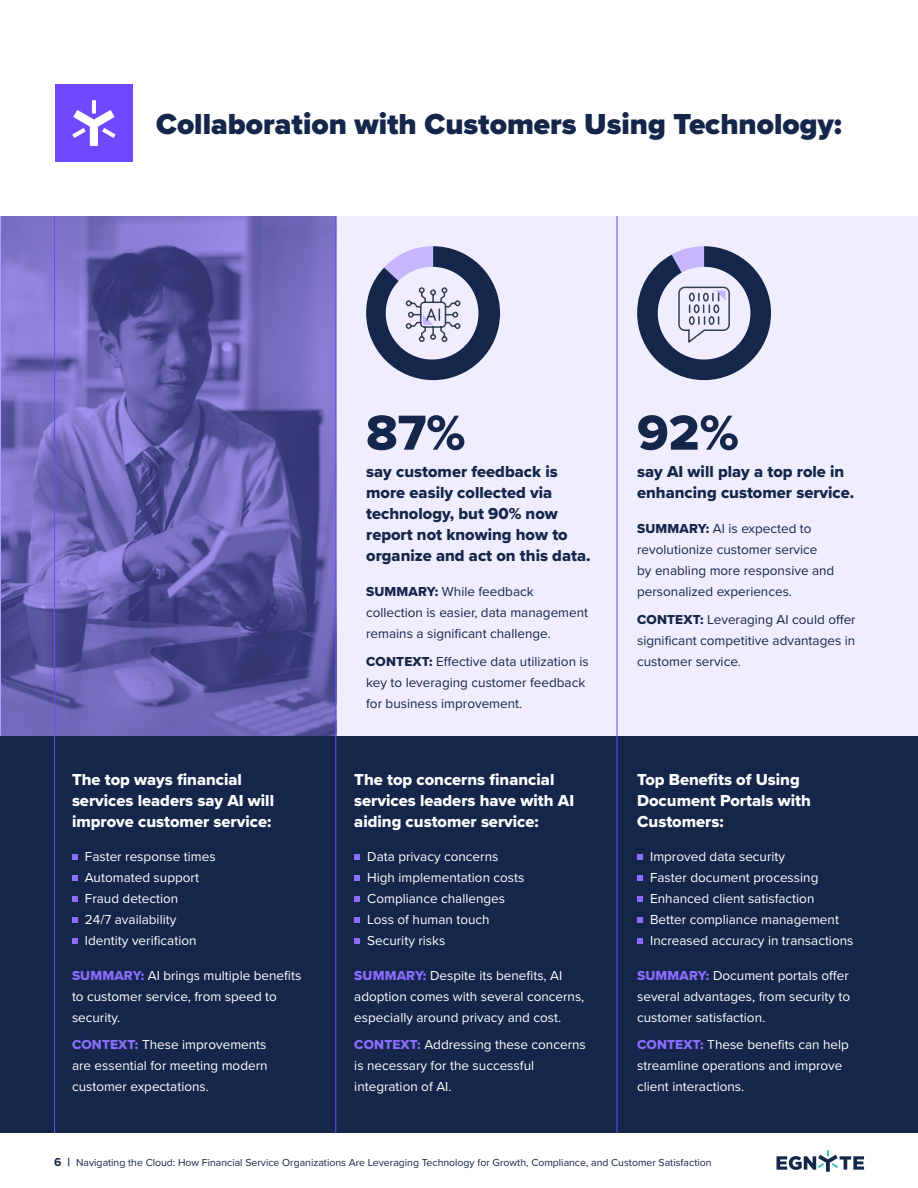
<style>
.page{position:relative;width:918px;height:1188px;background:#fff}
.page>*{position:absolute;margin:0;border:0;box-sizing:border-box;transform-origin:0 0}
.t1{font:51px "Proxima Nova Extrabld";color:#14264a}
.t2{font:900 30px "Proxima Nova";color:#14264a}
.t3{font:16.5px/21px "Proxima Nova Extrabld";color:#fff}
.t4{font:16.5px/21px "Proxima Nova Extrabld";color:#14264a}
.t5{font:13.5px/21px "Proxima Nova";color:#fff}
.t6{font:13.5px/21px "Proxima Nova";color:#14264a}
.t7{font:10.5px "Proxima Nova";color:#14264a}
.s1{font-family:"Proxima Nova Extrabld";color:#8b6dff}
.s2{font-family:"Proxima Nova Extrabld"}
.s3{font-weight:700;font-size:12px}
</style>
<div class="page">
<svg style="left:777px;top:1150px;width:87px;height:22px"></svg>
<div style="left:0;top:216px;width:918px;height:598px;background:#f0edff"></div>
<img style="left:1px;top:216px;width:334px;height:521px">
<div style="left:55px;top:84px;width:78px;height:78px;background:#6e49ff"></div>
<hr style="left:92px;top:100px;width:4px;height:14px;background:#fff">
<svg style="left:72px;top:110px;width:44px;height:36px"></svg>
<div style="left:0;top:737px;width:918px;height:396px;background:#14264a"></div>
<hr style="left:335px;top:216px;width:1px;height:917px;background:#6e49ff">
<hr style="left:617px;top:216px;width:1px;height:917px;background:#6e49ff">
<svg style="left:72px;top:854px;width:6px;height:6px"></svg>
<svg style="left:72px;top:875px;width:6px;height:6px"></svg>
<svg style="left:72px;top:896px;width:6px;height:6px"></svg>
<svg style="left:72px;top:917px;width:6px;height:6px"></svg>
<svg style="left:72px;top:938px;width:6px;height:6px"></svg>
<svg style="left:354px;top:854px;width:6px;height:6px"></svg>
<svg style="left:354px;top:875px;width:6px;height:6px"></svg>
<svg style="left:354px;top:896px;width:6px;height:6px"></svg>
<svg style="left:354px;top:917px;width:6px;height:6px"></svg>
<svg style="left:354px;top:938px;width:6px;height:6px"></svg>
<svg style="left:637px;top:854px;width:6px;height:6px"></svg>
<svg style="left:637px;top:875px;width:6px;height:6px"></svg>
<svg style="left:637px;top:896px;width:6px;height:6px"></svg>
<svg style="left:637px;top:917px;width:6px;height:6px"></svg>
<svg style="left:637px;top:938px;width:6px;height:6px"></svg>
<hr style="left:54px;top:216px;width:1px;height:917px;background:#6e49ff">
<svg style="left:637px;top:246px;width:134px;height:134px"></svg>
<svg style="left:366px;top:246px;width:134px;height:134px"></svg>
<p class="t2" style="left:156px;top:102px;width:687px">Collaboration with Customers Using Technology:</p>
<p class="t3" style="left:72px;top:768px;width:204px">The top ways financial services leaders say AI will improve customer service:</p>
<p class="t5" style="left:85px;top:846px;width:132px">Faster response times</p>
<p class="t5" style="left:85px;top:867px;width:116px">Automated support</p>
<p class="t5" style="left:85px;top:888px;width:95px">Fraud detection</p>
<p class="t5" style="left:85px;top:909px;width:93px">24/7 availability</p>
<p class="t5" style="left:85px;top:930px;width:113px">Identity verification</p>
<p class="t5" style="left:72px;top:964px;width:231px"><span class="s1">SUMMARY:</span> AI brings multiple benefits to customer service, from speed to security.</p>
<p class="t5" style="left:72px;top:1034px;width:197px;text-align:justify"><span class="s1">CONTEXT:</span> These improvements are essential for meeting modern customer expectations.</p>
<p class="t1" style="left:366px;top:395px;width:101px">87%</p>
<p class="t4" style="left:366px;top:461px;width:226px">say customer feedback is more easily collected via technology, but 90% now report not knowing how to organize and act on this data.</p>
<p class="t6" style="left:366px;top:580px;width:224px"><span class="s2">SUMMARY:</span> While feedback collection is easier, data management remains a significant challenge.</p>
<p class="t6" style="left:366px;top:650px;width:224px"><span class="s2">CONTEXT:</span> Effective data utilization is key to leveraging customer feedback for business improvement.</p>
<p class="t3" style="left:354px;top:768px;width:221px">The top concerns financial services leaders have with AI aiding customer service:</p>
<p class="t5" style="left:367px;top:846px;width:133px">Data privacy concerns</p>
<p class="t5" style="left:367px;top:867px;width:159px">High implementation costs</p>
<p class="t5" style="left:367px;top:888px;width:139px">Compliance challenges</p>
<p class="t5" style="left:367px;top:909px;width:124px">Loss of human touch</p>
<p class="t5" style="left:367px;top:930px;width:80px">Security risks</p>
<p class="t5" style="left:354px;top:964px;width:232px"><span class="s1">SUMMARY:</span> Despite its benefits, AI adoption comes with several concerns, especially around privacy and cost.</p>
<p class="t5" style="left:354px;top:1034px;width:233px"><span class="s1">CONTEXT:</span> Addressing these concerns is necessary for the successful integration of AI.</p>
<p class="t1" style="left:637px;top:395px;width:103px">92%</p>
<p class="t4" style="left:637px;top:461px;width:219px">say AI will play a top role in enhancing customer service.</p>
<p class="t6" style="left:637px;top:517px;width:199px"><span class="s2">SUMMARY:</span> AI is expected to revolutionize customer service by enabling more responsive and personalized experiences.</p>
<p class="t6" style="left:637px;top:608px;width:220px;text-align:justify"><span class="s2">CONTEXT:</span> Leveraging AI could offer significant competitive advantages in customer service.</p>
<p class="t3" style="left:637px;top:768px;width:175px">Top Benefits of Using<br>Document Portals with<br>Customers:</p>
<p class="t5" style="left:650px;top:846px;width:137px">Improved data security</p>
<p class="t5" style="left:650px;top:867px;width:170px">Faster document processing</p>
<p class="t5" style="left:650px;top:888px;width:166px">Enhanced client satisfaction</p>
<p class="t5" style="left:650px;top:909px;width:190px">Better compliance management</p>
<p class="t5" style="left:650px;top:930px;width:205px">Increased accuracy in transactions</p>
<p class="t5" style="left:637px;top:964px;width:215px;text-align:justify"><span class="s1">SUMMARY:</span> Document portals offer several advantages, from security to customer satisfaction.</p>
<p class="t5" style="left:637px;top:1034px;width:213px"><span class="s1">CONTEXT:</span> These benefits can help streamline operations and improve client interactions.</p>
<p class="t7" style="left:54px;top:1154px;width:659px"><span class="s3">6 |</span> Navigating the Cloud: How Financial Service Organizations Are Leveraging Technology for Growth, Compliance, and Customer Satisfaction</p>
</div>
